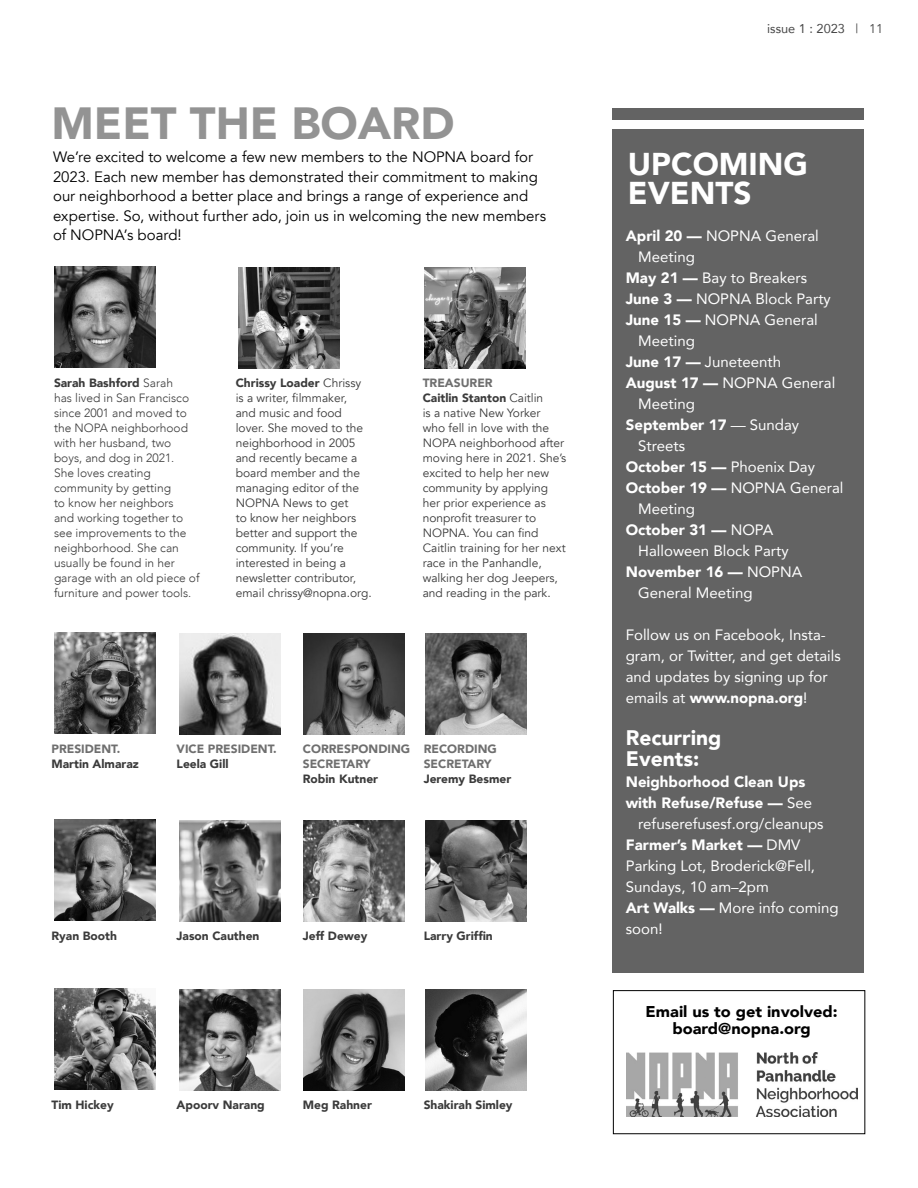
<style>
.page{position:relative;width:918px;height:1188px;background:#fff}
.page>*{position:absolute;margin:0;border:0;box-sizing:border-box;transform-origin:0 0}
.t1{font:900 45px "Avenir";color:#939393}
.t2{font:900 31.5px/29.4px "Avenir";color:#fff}
.t3{font:900 21px/21px "Avenir";color:#fff}
.t4{font:900 15.6px/17.4px "Avenir";color:#000;text-align:center;scale:1.05 1}
.t5{font:15px/21px "Avenir";color:#fff}
.t6{font:15px/19.5px "Avenir";color:#000}
.t7{font:900 15px "Avenir";color:#fff}
.t8{font:12.75px "Avenir";color:#484848}
.t9{font:12px/15px "Avenir";color:#393939}
.t10{font:300 12px/15px "Avenir";color:#393939}
.t11{font:900 12px "Avenir";color:#3b3b3b}
.t12{font:900 12px/15px "Avenir";color:#6f6f6f}
.s1{font-weight:900;color:#3b3b3b}
.s2{font-weight:900;color:#6f6f6f}
.s3{font-style:inherit}
.s4{font-weight:900}
.s5{font-weight:400}
</style>
<div class="page">
<div style="left:612px;top:130px;width:252px;height:843px;background:#636363"></div>
<div style="left:612px;top:108px;width:252px;height:12px;background:#636363"></div>
<div style="left:613px;top:990px;width:252px;height:144px;border:1px solid #000"></div>
<img style="left:626px;top:1052px;width:232px;height:65px">
<img style="left:54px;top:266px;width:102px;height:101px">
<img style="left:54px;top:633px;width:102px;height:101px">
<img style="left:54px;top:820px;width:102px;height:101px">
<img style="left:54px;top:988px;width:102px;height:101px">
<img style="left:425px;top:267px;width:101px;height:101px">
<img style="left:303px;top:634px;width:102px;height:101px">
<img style="left:303px;top:821px;width:102px;height:101px">
<img style="left:303px;top:989px;width:102px;height:101px">
<img style="left:426px;top:634px;width:101px;height:101px">
<img style="left:426px;top:821px;width:101px;height:101px">
<img style="left:426px;top:989px;width:101px;height:101px">
<img style="left:239px;top:267px;width:101px;height:101px">
<img style="left:180px;top:634px;width:101px;height:101px">
<img style="left:180px;top:821px;width:101px;height:101px">
<img style="left:180px;top:989px;width:101px;height:101px">
<h1 class="t1" style="left:52px;top:84px;width:405px">MEET THE BOARD</h1>
<p class="t6" style="left:53px;top:147px;width:495px">We’re excited to welcome a few new members to the NOPNA board for 2023. Each new member has demonstrated their commitment to making our neighborhood a better place and brings a range of experience and expertise. So, without further ado, join us in welcoming the new members of NOPNA’s board!</p>
<p class="t10" style="left:54px;top:375px;width:147px"><span class="s1">Sarah Bashford</span> Sarah<br>has lived in San Francisco since 2001 and moved to the NOPA neighborhood with her husband, two boys, and dog in 2021.<br>She loves creating community by getting<br>to know her neighbors<br>and working together to see improvements to the neighborhood. She can usually be found in her garage with an old piece of furniture and power tools.</p>
<p class="t9" style="left:236px;top:375px;width:138px"><span class="s1">Chrissy Loader</span> Chrissy is a writer, filmmaker,<br>and music and food lover. She moved to the neighborhood in 2005 and recently became a board member and the managing editor of the<br>NOPNA News to get<br>to know her neighbors better and support the community. If you’re interested in being a newsletter contributor, email chrissy@nopna.org.</p>
<p class="t9" style="left:423px;top:375px;width:145px"><span class="s2">TREASURER<br></span><span class="s1">Caitlin Stanton</span> Caitlin<br>is a native New Yorker<br>who fell in love with the<br>NOPA neighborhood after moving here in 2021. She’s excited to help her new community by applying her prior experience as nonprofit treasurer to<br>NOPNA. You can find<br>Caitlin training for her next race in the Panhandle, walking her dog Jeepers, and reading in the park.</p>
<p class="t12" style="left:52px;top:741px;width:70px">PRESIDENT.</p>
<p class="t11" style="left:52px;top:754px;width:89px">Martin Almaraz</p>
<p class="t12" style="left:177px;top:741px;width:102px">VICE PRESIDENT.</p>
<p class="t11" style="left:177px;top:754px;width:54px">Leela Gill</p>
<p class="t12" style="left:303px;top:741px;width:109px">CORRESPONDING<br>SECRETARY</p>
<p class="t11" style="left:303px;top:769px;width:77px">Robin Kutner</p>
<p class="t12" style="left:424px;top:741px;width:75px">RECORDING<br>SECRETARY</p>
<p class="t11" style="left:424px;top:769px;width:89px">Jeremy Besmer</p>
<p class="t11" style="left:52px;top:926px;width:67px">Ryan Booth</p>
<p class="t11" style="left:177px;top:926px;width:84px">Jason Cauthen</p>
<p class="t11" style="left:303px;top:926px;width:66px">Jeff Dewey</p>
<p class="t11" style="left:424px;top:926px;width:71px">Larry Griffin</p>
<p class="t11" style="left:52px;top:1094px;width:64px">Tim Hickey</p>
<p class="t11" style="left:177px;top:1094px;width:90px">Apoorv Narang</p>
<p class="t11" style="left:303px;top:1094px;width:71px">Meg Rahner</p>
<p class="t11" style="left:424px;top:1094px;width:90px">Shakirah Simley</p>
<p class="t8" style="left:767px;top:19px;width:117px">issue 1 : 2023 <span class="s3">| 11</span></p>
<h2 class="t2" style="left:628px;top:148px;width:182px">UPCOMING<br>EVENTS</h2>
<p class="t5" style="left:626px;top:225px;width:195px"><span class="s4">April 20 —</span> NOPNA General</p>
<p class="t5" style="left:638px;top:246px;width:58px">Meeting</p>
<p class="t5" style="left:626px;top:267px;width:183px"><span class="s4">May 21 —</span> Bay to Breakers</p>
<p class="t5" style="left:626px;top:288px;width:207px"><span class="s4">June 3 —</span> NOPNA Block Party</p>
<p class="t5" style="left:626px;top:309px;width:193px"><span class="s4">June 15 —</span> NOPNA General</p>
<p class="t5" style="left:638px;top:330px;width:58px">Meeting</p>
<p class="t5" style="left:626px;top:351px;width:157px"><span class="s4">June 17 —</span> Juneteenth</p>
<p class="t5" style="left:626px;top:372px;width:211px"><span class="s4">August 17 —</span> NOPNA General</p>
<p class="t5" style="left:638px;top:393px;width:58px">Meeting</p>
<p class="t7" style="left:626px;top:412px;width:175px">September 17 <span class="s5">— Sunday</span></p>
<p class="t5" style="left:638px;top:435px;width:48px">Streets</p>
<p class="t7" style="left:626px;top:454px;width:191px">October 15 — <span class="s5">Phoenix Day</span></p>
<p class="t5" style="left:626px;top:477px;width:219px"><span class="s4">October 19 —</span> NOPNA General</p>
<p class="t5" style="left:638px;top:498px;width:58px">Meeting</p>
<p class="t7" style="left:626px;top:517px;width:149px">October 31 — <span class="s5">NOPA</span></p>
<p class="t5" style="left:638px;top:540px;width:152px">Halloween Block Party</p>
<p class="t7" style="left:626px;top:559px;width:178px">November 16 — <span class="s5">NOPNA</span></p>
<p class="t5" style="left:638px;top:582px;width:116px">General Meeting</p>
<p class="t5" style="left:626px;top:624px;width:217px">Follow us on Facebook, Insta&shy;gram, or Twitter, and get details and updates by signing up for emails at <span class="s4">www.nopna.org</span>!</p>
<h3 class="t3" style="left:626px;top:727px;width:97px">Recurring<br>Events:</h3>
<p class="t7" style="left:626px;top:769px;width:181px">Neighborhood Clean Ups</p>
<p class="t7" style="left:626px;top:790px;width:188px">with Refuse/Refuse — <span class="s5">See</span></p>
<p class="t5" style="left:638px;top:813px;width:187px">refuserefusesf.org/cleanups</p>
<p class="t7" style="left:626px;top:832px;width:176px">Farmer’s Market — <span class="s5">DMV</span></p>
<p class="t5" style="left:626px;top:855px;width:191px">Parking Lot, Broderick@Fell,</p>
<p class="t5" style="left:626px;top:876px;width:145px">Sundays, 10 am–2pm</p>
<p class="t5" style="left:626px;top:897px;width:214px"><span class="s4">Art Walks —</span> More info coming</p>
<p class="t5" style="left:626px;top:918px;width:38px">soon!</p>
<h3 class="t4" style="left:646px;top:1002px;width:184px">Email us to get involved: board@nopna.org</h3>
</div>
